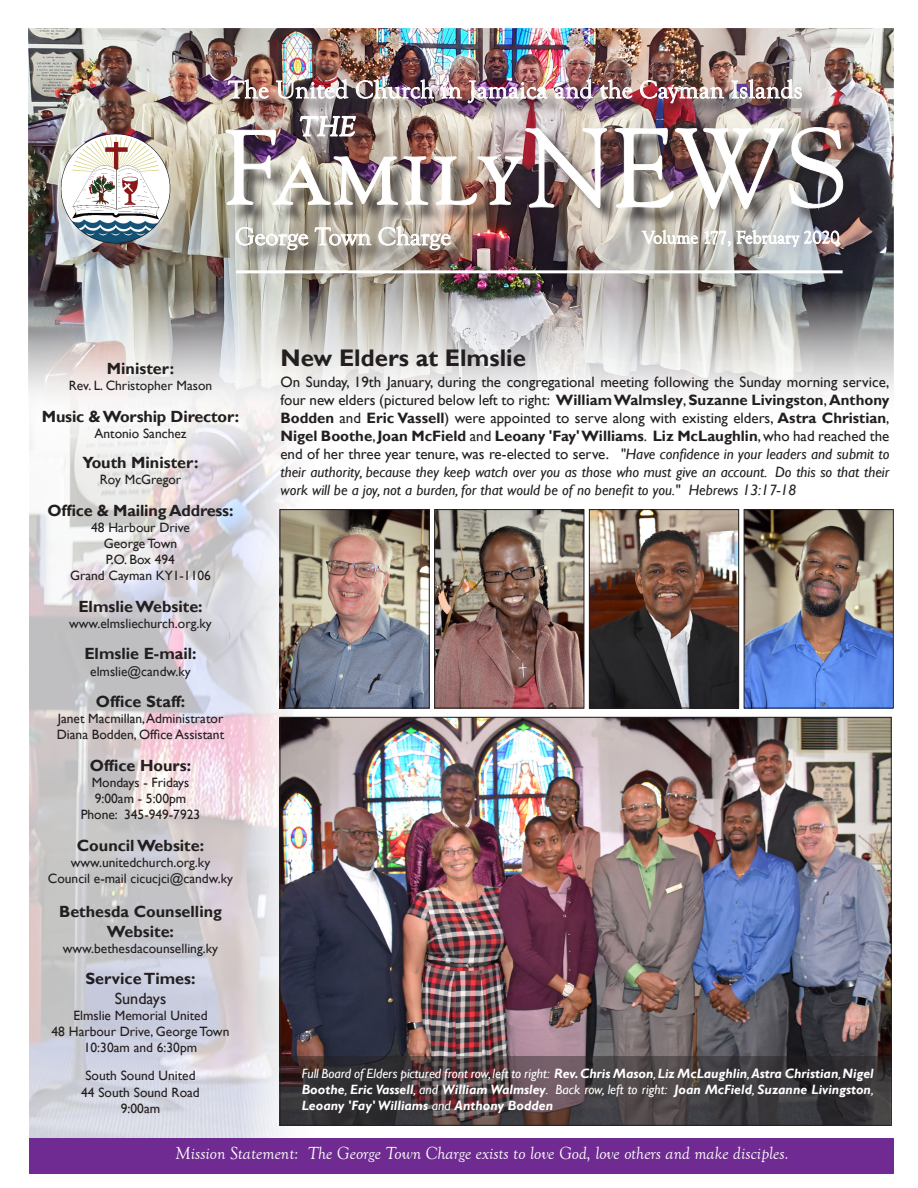
<style>
.page{position:relative;width:918px;height:1188px;background:#fff}
.page>*{position:absolute;margin:0;border:0;box-sizing:border-box;transform-origin:0 0}
.t1{font:111px "Goudy SC";color:#fff}
.t2{font:105px "Goudy SC";color:#fff}
.t3{font:italic 27px "Goudy SC";color:#fff}
.t4{font:25.65px "Goudy Old Style T";color:#fff}
.t5{font:25.5px "Goudy Old Style T";letter-spacing:.01em;color:#fff}
.t6{font:700 24px "Gill Sans";color:#231f20}
.t7{font:italic 18px "Goudy Old Style T";color:#fff}
.t8{font:700 16.2px/19.5px "Gill Sans";color:#231f20;text-align:center}
.t9{font:16.2px "Gill Sans";color:#231f20}
.t10{font:15px/18px "Gill Sans";color:#231f20;text-align:right}
.t11{font:italic 15px/18px "Gill Sans";color:#231f20}
.t12{font:13.5px "Gill Sans";color:#231f20}
.t13{font:italic 700 13.5px/16.2px "Gill Sans";color:#fff;text-align:right}
.t14{font:italic 13.5px "Gill Sans";color:#fff}
.s1{font-weight:700}
.s2{font-style:italic}
.s3{font-weight:400}
</style>
<div class="page">
<img style="left:29px;top:29px;width:864px;height:367px">
<img style="left:29px;top:359px;width:299px;height:779px">
<hr style="left:236px;top:270px;width:607px;height:3px;background:#fff">
<div style="left:529px;top:129px;width:333px;height:98px;background:#231f20;opacity:.75"></div>
<div style="left:29px;top:1138px;width:865px;height:35px;background:#6f2b91"></div>
<img style="left:48px;top:131px;width:136px;height:123px">
<div style="left:239px;top:229px;width:230px;height:39px;background:#231f20;opacity:.75"></div>
<img style="left:225px;top:71px;width:618px;height:180px">
<img style="left:282px;top:719px;width:607px;height:337px">
<img style="left:591px;top:511px;width:146px;height:195px">
<div style="left:589px;top:509px;width:150px;height:199px;border:1px solid #231f20"></div>
<img style="left:746px;top:511px;width:146px;height:195px">
<div style="left:744px;top:509px;width:150px;height:199px;border:1px solid #231f20"></div>
<img style="left:436px;top:511px;width:146px;height:195px">
<div style="left:434px;top:509px;width:150px;height:199px;border:1px solid #231f20"></div>
<img style="left:282px;top:511px;width:145px;height:195px">
<div style="left:280px;top:509px;width:149px;height:199px;border:1px solid #231f20"></div>
<svg style="left:280px;top:1056px;width:609px;height:69px;background:#443c3f"></svg>
<p class="t5" style="left:228px;top:76px;width:576px">The United Church in Jamaica and the Cayman Islands</p>
<p class="t1" style="left:526px;top:103px;width:322px">NEWS</p>
<p class="t3" style="left:298px;top:110px;width:63px">THE</p>
<p class="t2" style="left:224px;top:106px;width:301px">Family</p>
<p class="t4" style="left:235px;top:222px;width:217px">George Town Charge</p>
<p class="t8" style="left:107px;top:359px;width:69px">Minister:</p>
<p class="t12" style="left:69px;top:378px;width:145px">Rev .L. Christopher Mason</p>
<p class="t8" style="left:42px;top:407px;width:199px">Music &amp;Worship Director:</p>
<p class="t12" style="left:94px;top:426px;width:94px">Antonio Sanchez</p>
<p class="t8" style="left:82px;top:453px;width:118px">Youth Minister:</p>
<p class="t12" style="left:100px;top:472px;width:83px">Roy McGregor</p>
<p class="t8" style="left:48px;top:501px;width:187px">Office &amp; Mailing Address:</p>
<p class="t12" style="left:91px;top:519px;width:100px">48 Harbour Drive</p>
<p class="t12" style="left:104px;top:536px;width:75px">GeorgeTown</p>
<p class="t12" style="left:106px;top:552px;width:71px">O. P . Box 494</p>
<p class="t12" style="left:70px;top:568px;width:142px">Grand Cayman KY1-1106</p>
<p class="t8" style="left:78px;top:597px;width:126px">ElmslieWebsite:</p>
<p class="t12" style="left:69px;top:616px;width:144px">www.elmsliechurch.org.ky</p>
<p class="t8" style="left:84px;top:645px;width:114px">Elmslie E-mail:</p>
<p class="t12" style="left:90px;top:663px;width:102px">elmslie@candw.ky</p>
<p class="t8" style="left:96px;top:692px;width:91px">Office Staff:</p>
<p class="t12" style="left:58px;top:711px;width:167px">Janet Macmillan,Administrator</p>
<p class="t12" style="left:57px;top:727px;width:169px">Diana Bodden, Office Assistant</p>
<p class="t8" style="left:90px;top:756px;width:103px">Office Hours:</p>
<p class="t12" style="left:92px;top:775px;width:99px">Mondays - Fridays</p>
<p class="t12" style="left:95px;top:791px;width:93px">9:00am - 5:00pm</p>
<p class="t12" style="left:124px;top:807px;width:78px">345-949-7923</p>
<p class="t12" style="left:81px;top:807px;width:39px">Phone:</p>
<p class="t8" style="left:77px;top:836px;width:129px">CouncilWebsite:</p>
<p class="t12" style="left:71px;top:855px;width:141px">www.unitedchurch.org.ky</p>
<p class="t12" style="left:48px;top:871px;width:187px">Council -e mail cicucjci@candw.ky</p>
<p class="t8" style="left:59px;top:902px;width:164px">Bethesda Counselling<br>Website:</p>
<p class="t12" style="left:63px;top:940px;width:157px">www.bethesdacounselling.ky</p>
<p class="t8" style="left:85px;top:969px;width:112px">ServiceTimes:</p>
<p class="t9" style="left:115px;top:989px;width:53px">Sundays</p>
<p class="t12" style="left:73px;top:1007px;width:136px">Elmslie Memorial United</p>
<p class="t12" style="left:52px;top:1024px;width:179px">48 Harbour Drive, GeorgeTown</p>
<p class="t12" style="left:84px;top:1040px;width:115px">10:30am and 6:30pm</p>
<p class="t12" style="left:85px;top:1068px;width:112px">South Sound United</p>
<p class="t12" style="left:81px;top:1084px;width:120px">44 South Sound Road</p>
<p class="t12" style="left:121px;top:1100px;width:41px">9:00am</p>
<p class="t6" style="left:280px;top:343px;width:247px">New Elders at Elmslie</p>
<p class="t10" style="left:280px;top:374px;width:611px">On Sunday, 19th January, during the congregational meeting following the Sunday morning service, four new elders (pictured below left to right: <span class="s1">WilliamWalmsley</span>,<span class="s1">Suzanne Livingston</span>,<span class="s1">Anthony Bodden</span> and <span class="s1">Eric Vassell</span>) were appointed to serve along with existing elders, <span class="s1">Astra Christian</span>, <span class="s1">Nigel Boothe</span>,<span class="s1">Joan McField</span> and <span class="s1">Leoany 'Fay'Williams</span>. <span class="s1">Liz McLaughlin</span>,who had reached the <span class="s2">"Have confidence in your leaders and submit to</span></p>
<p class="t10" style="left:280px;top:446px;width:330px">end of her three year tenure, was re-elected to serve.</p>
<p class="t11" style="left:689px;top:464px;width:109px;text-indent:-408px">their authority, because they keep watch over you as those who must give an account.<br>Hebrews 13:17-18</p>
<p class="t11" style="left:775px;top:464px;width:116px">Do this so that their</p>
<p class="t11" style="left:280px;top:482px;width:402px">work will be a joy, not a burden, for that would be of no benefit to you " .</p>
<p class="t13" style="left:302px;top:1065px;width:573px"><span class="s3">Full Board of Elders pictured front row,left to right:</span> Rev.Chris Mason<span class="s3">,</span>Liz McLaughlin<span class="s3">,</span>Astra Christian<span class="s3">,</span>Nigel<br>Joan McField<span class="s3">,</span> Suzanne Livingston<span class="s3">,</span></p>
<p class="t14" style="left:556px;top:1081px;width:113px">Back row, left to right:</p>
<p class="t13" style="left:302px;top:1081px;width:253px;text-align:left">Boothe<span class="s3">,</span> Eric Vassell<span class="s3">, and</span> William Walmsley<span class="s3">.<br></span>Leoany 'Fay' Williams <span class="s3">and</span> Anthony Bodden</p>
<p class="t7" style="left:175px;top:1144px;width:125px">Mission Statement:</p>
<p class="t7" style="left:308px;top:1144px;width:483px">The George Town Charge exists to love God, love others and make disciples.</p>
</div>
